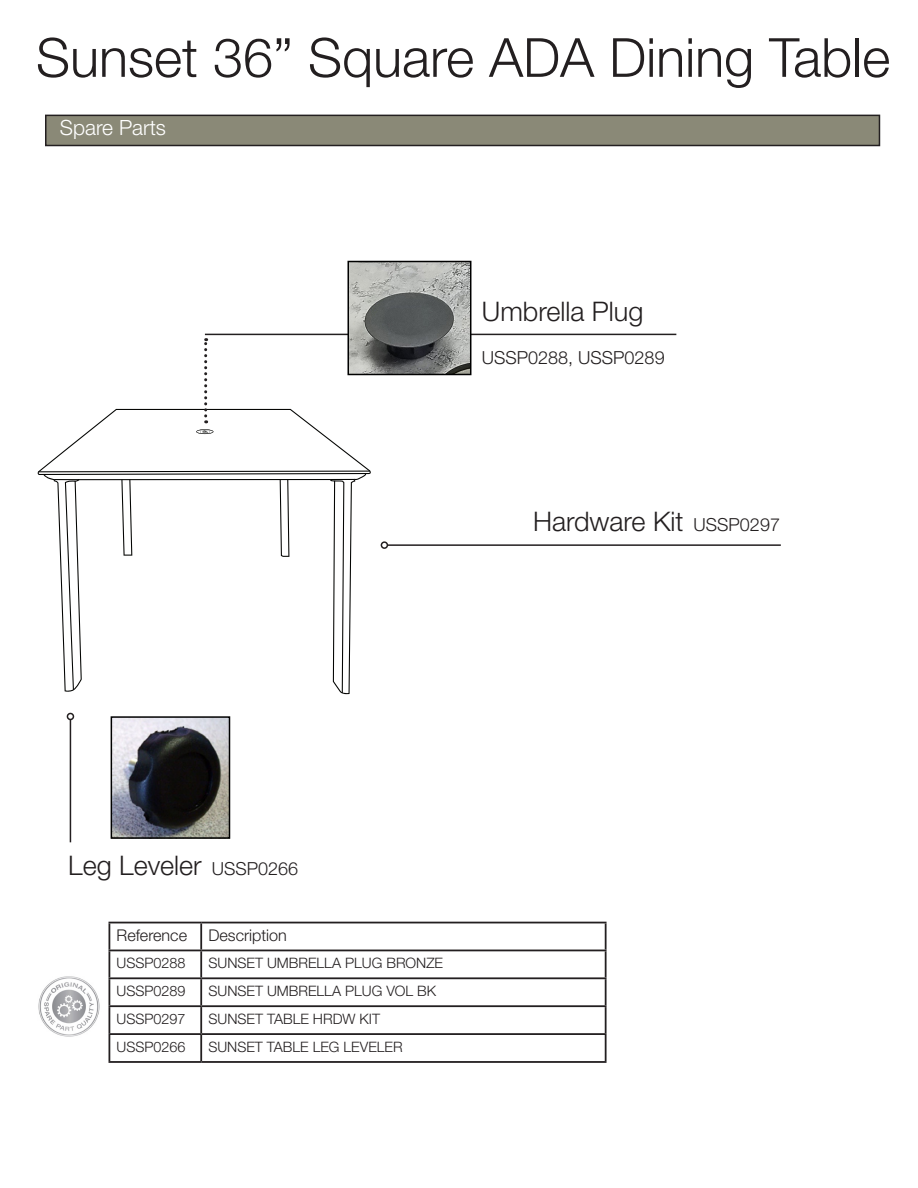
<style>
.page{position:relative;width:918px;height:1188px;background:#fff}
.page>*{position:absolute;margin:0;border:0;box-sizing:border-box;transform-origin:0 0}
.t1{font:300 54px "Helvetica Neue LT Std";color:#231f20}
.t2{font:300 27px "Helvetica Neue LT Std";color:#231f20}
.t3{font:300 21px "Helvetica Neue LT Std";color:#fff}
.t4{font:300 18px "Helvetica Neue LT Std";color:#231f20}
.t5{font:300 16.2px "Helvetica Neue LT Std";color:#231f20}
.t6{font:300 14.4px "Helvetica Neue LT Std";color:#231f20}
.s1{font-size:18px}
</style>
<div class="page">
<div style="left:46px;top:115px;width:833px;height:31px;background:#8a8977"></div>
<div style="left:45px;top:115px;width:835px;height:31px;border:2px solid #231f20"></div>
<hr style="left:205px;top:334px;width:471px;height:1px;background:#231f20">
<hr style="left:387px;top:544px;width:394px;height:2px;background:#231f20">
<div style="left:381px;top:541px;width:7px;height:8px;border:2px solid #231f20;border-radius:50%"></div>
<img style="left:38px;top:976px;width:62px;height:61px">
<hr style="left:109px;top:922px;width:92px;height:1px;background:#231f20">
<hr style="left:201px;top:922px;width:406px;height:1px;background:#231f20">
<hr style="left:200px;top:923px;width:2px;height:27px;background:#231f20">
<hr style="left:605px;top:923px;width:2px;height:27px;background:#231f20">
<hr style="left:109px;top:950px;width:92px;height:1px;background:#231f20">
<hr style="left:201px;top:950px;width:406px;height:1px;background:#231f20">
<hr style="left:200px;top:951px;width:2px;height:26px;background:#231f20">
<hr style="left:605px;top:951px;width:2px;height:26px;background:#231f20">
<hr style="left:109px;top:977px;width:92px;height:2px;background:#231f20">
<hr style="left:201px;top:977px;width:406px;height:2px;background:#231f20">
<hr style="left:200px;top:979px;width:2px;height:26px;background:#231f20">
<hr style="left:605px;top:979px;width:2px;height:26px;background:#231f20">
<hr style="left:109px;top:1005px;width:92px;height:2px;background:#231f20">
<hr style="left:201px;top:1005px;width:406px;height:2px;background:#231f20">
<hr style="left:200px;top:1007px;width:2px;height:26px;background:#231f20">
<hr style="left:605px;top:1007px;width:2px;height:26px;background:#231f20">
<hr style="left:109px;top:1033px;width:92px;height:2px;background:#231f20">
<svg style="left:109px;top:923px;width:1px;height:138px"></svg>
<hr style="left:201px;top:1033px;width:406px;height:2px;background:#231f20">
<hr style="left:200px;top:1035px;width:2px;height:26px;background:#231f20">
<hr style="left:605px;top:1035px;width:2px;height:26px;background:#231f20">
<hr style="left:109px;top:1061px;width:92px;height:2px;background:#231f20">
<hr style="left:201px;top:1061px;width:406px;height:2px;background:#231f20">
<img style="left:351px;top:264px;width:117px;height:108px">
<div style="left:348px;top:261px;width:123px;height:114px;border:2px solid #000"></div>
<svg style="left:38px;top:338px;width:333px;height:355px"></svg>
<hr style="left:70px;top:719px;width:1px;height:123px;background:#231f20">
<div style="left:67px;top:713px;width:7px;height:7px;border:2px solid #231f20;border-radius:50%"></div>
<img style="left:114px;top:719px;width:113px;height:117px">
<div style="left:111px;top:716px;width:119px;height:123px;border:2px solid #000"></div>
<p class="t1" style="left:36px;top:25px;width:856px">Sunset 36” Square ADA Dining Table</p>
<p class="t3" style="left:60px;top:115px;width:108px">Spare Parts</p>
<p class="t2" style="left:482px;top:295px;width:163px">Umbrella Plug</p>
<p class="t4" style="left:482px;top:346px;width:184px">USSP0288, USSP0289</p>
<p class="t2" style="left:533px;top:505px;width:248px">Hardware Kit <span class="s1">USSP0297</span></p>
<p class="t2" style="left:68px;top:848px;width:231px">Leg Leveler <span class="s1">USSP0266</span></p>
<p class="t5" style="left:117px;top:926px;width:72px">Reference</p>
<p class="t5" style="left:208px;top:926px;width:80px">Description</p>
<p class="t6" style="left:117px;top:954px;width:71px">USSP0288</p>
<p class="t6" style="left:208px;top:954px;width:236px">SUNSET UMBRELLA PLUG BRONZE</p>
<p class="t6" style="left:117px;top:982px;width:71px">USSP0289</p>
<p class="t6" style="left:208px;top:982px;width:229px">SUNSET UMBRELLA PLUG VOL BK</p>
<p class="t6" style="left:117px;top:1010px;width:71px">USSP0297</p>
<p class="t6" style="left:208px;top:1010px;width:173px">SUNSET TABLE HRDW KIT</p>
<p class="t6" style="left:117px;top:1038px;width:70px">USSP0266</p>
<p class="t6" style="left:208px;top:1038px;width:196px">SUNSET TABLE LEG LEVELER</p>
</div>
